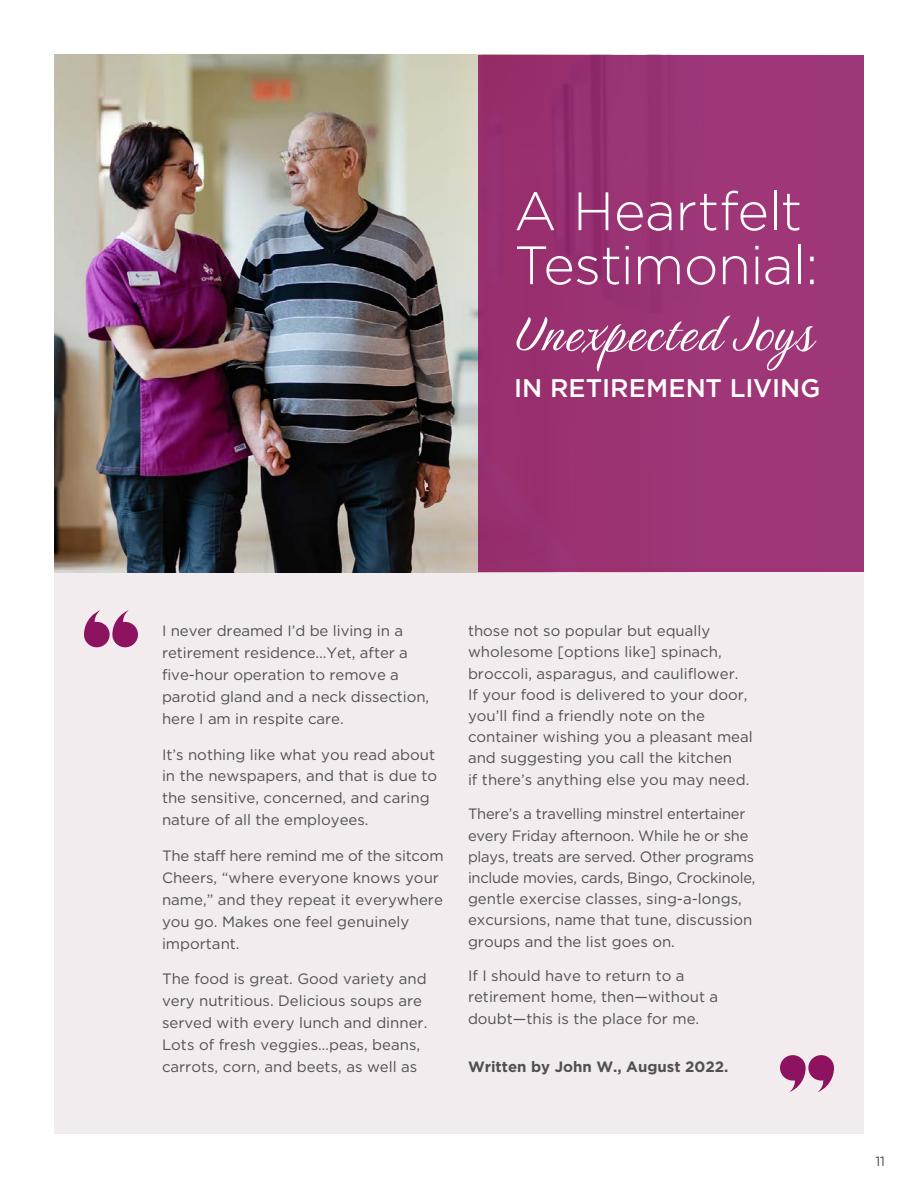
<style>
.page{position:relative;width:918px;height:1188px;background:#fff}
.page>*{position:absolute;margin:0;border:0;box-sizing:border-box;transform-origin:0 0}
.t1{font:61.5px "Birthstone";letter-spacing:.03em;color:#fff}
.t2{font:300 54px/54px "Gotham HTF";letter-spacing:-.01em;color:#fff}
.t3{font:500 25.5px "Gotham HTF";letter-spacing:.005em;color:#fff}
.t4{font:15px/21.9px "Gotham HTF";color:#534f53}
.t5{font:700 15px "Gotham HTF";color:#534f53}
.t6{font:13.5px "Gotham HTF";color:#4d4d4f}
</style>
<div class="page">
<div style="left:54px;top:568px;width:810px;height:566px;background:#f3ecef"></div>
<img style="left:54px;top:54px;width:620px;height:518px">
<svg style="left:84px;top:610px;width:54px;height:37px"></svg>
<svg style="left:780px;top:1055px;width:54px;height:37px"></svg>
<div style="left:478px;top:55px;width:385px;height:517px;background:#9d3576"></div>
<h2 class="t2" style="left:514px;top:183px;width:306px">A Heartfelt<br>Testimonial:</h2>
<h2 class="t1" style="left:514px;top:293px;width:301px">Unexpected Joys</h2>
<h2 class="t3" style="left:514px;top:373px;width:308px">IN RETIREMENT LIVING</h2>
<p class="t4" style="left:162px;top:620px;width:269px">I never dreamed I’d be living in a retirement residence...Yet, after a five-hour operation to remove a parotid gland and a neck dissection, here I am in respite care.</p>
<p class="t4" style="left:162px;top:743px;width:277px">It’s nothing like what you read about in the newspapers, and that is due to the sensitive, concerned, and caring nature of all the employees.</p>
<p class="t4" style="left:162px;top:844px;width:283px">The staff here remind me of the sitcom<br>Cheers, “where everyone knows your name,” and they repeat it everywhere you go. Makes one feel genuinely important.</p>
<p class="t4" style="left:162px;top:968px;width:267px">The food is great. Good variety and very nutritious. Delicious soups are served with every lunch and dinner.<br>Lots of fresh veggies…peas, beans, carrots, corn, and beets, as well as</p>
<p class="t4" style="left:468px;top:620px;width:286px;line-height:21.1px">those not so popular but equally wholesome [options like] spinach, broccoli, asparagus, and cauliflower.<br>If your food is delivered to your door, you’ll find a friendly note on the container wishing you a pleasant meal and suggesting you call the kitchen<br>if there’s anything else you may need.</p>
<p class="t4" style="left:468px;top:803px;width:289px;line-height:21.1px">There’s a travelling minstrel entertainer every Friday afternoon. While he or she plays, treats are served. Other programs include movies, cards, Bingo, Crockinole, gentle exercise classes, sing-a-longs, excursions, name that tune, discussion groups and the list goes on.</p>
<p class="t4" style="left:468px;top:965px;width:252px;line-height:21.1px">If I should have to return to a retirement home, then—without a doubt—this is the place for me.</p>
<p class="t5" style="left:468px;top:1058px;width:262px">Written by John W., August 2022.</p>
<p class="t6" style="left:875px;top:1154px;width:11px">11</p>
</div>
